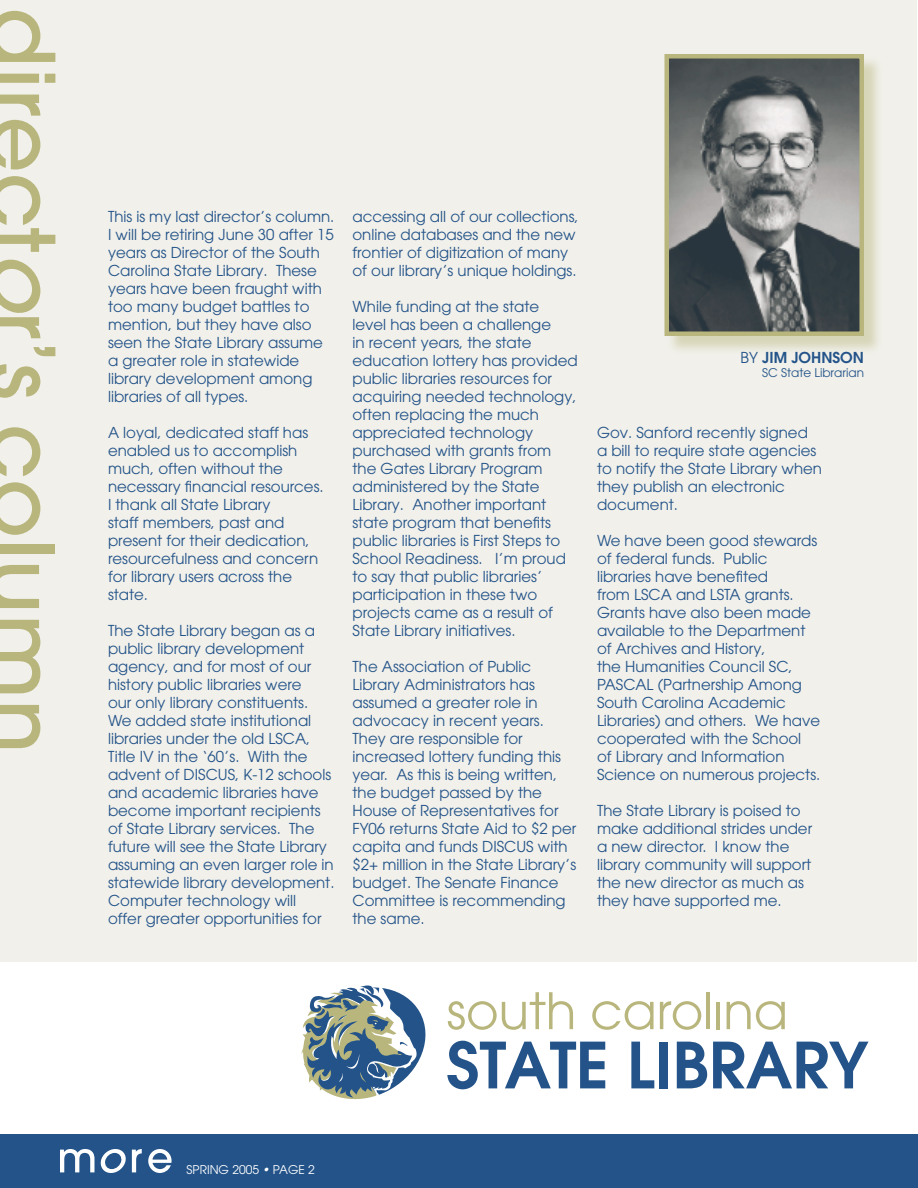
<style>
.page{position:relative;width:918px;height:1188px;background:#fff}
.page>*{position:absolute;margin:0;border:0;box-sizing:border-box;transform-origin:0 0}
.t1{font:500 87.75px "Avant Garde";color:#b8b67c}
.t2{font:15px/18px "Avant Garde";color:#235389}
.t3{font:600 15px "Avant Garde";color:#235389}
.t4{font:12px "Avant Garde";color:#235389}
.t5{font:12px "Avant Garde";color:#fff}
.s1{font-style:italic}
.s2{font-weight:400}
.s3{font-weight:500;font-style:italic}
</style>
<div class="page">
<div style="left:0;top:1134px;width:918px;height:54px;background:#235389"></div>
<div style="left:0;top:0;width:917px;height:962px;background:#f1f0ea"></div>
<div style="left:665px;top:55px;width:219px;height:302px;background:#b8b67c;opacity:.45"></div>
<img style="left:669px;top:59px;width:190px;height:272px">
<div style="left:664px;top:54px;width:200px;height:282px;border:4px solid #b8b67c"></div>
<svg style="left:60px;top:1149px;width:112px;height:24px"></svg>
<svg style="left:448px;top:992px;width:125px;height:38px"></svg>
<svg style="left:592px;top:1001px;width:62px;height:29px"></svg>
<svg style="left:660px;top:1001px;width:41px;height:29px"></svg>
<hr style="left:707px;top:992px;width:3px;height:37px;background:#b8b67c">
<hr style="left:717px;top:1002px;width:3px;height:27px;background:#b8b67c">
<svg style="left:727px;top:1001px;width:58px;height:29px"></svg>
<svg style="left:447px;top:1041px;width:158px;height:48px"></svg>
<svg style="left:631px;top:1042px;width:23px;height:46px"></svg>
<div style="left:659px;top:1042px;width:9px;height:46px;background:#235389"></div>
<svg style="left:677px;top:1042px;width:30px;height:46px"></svg>
<svg style="left:713px;top:1042px;width:155px;height:46px"></svg>
<svg style="left:302px;top:986px;width:124px;height:113px"></svg>
<h1 class="t1" style="left:77px;top:8px;width:748px;rotate:90deg">direct<span class="s1">o</span>r’s column</h1>
<p class="t2" style="left:108px;top:207px;width:228px">This is my last director’s column.<br>I will be retiring June 30 after 15 years as Director of the South<br>Carolina State Library. These years have been fraught with too many budget battles to mention, but they have also seen the State Library assume a greater role in statewide library development among libraries of all types.</p>
<p class="t2" style="left:108px;top:423px;width:217px">A loyal, dedicated staff has enabled us to accomplish much, often without the necessary financial resources.<br>I thank all State Library<br>staff members, past and present for their dedication, resourcefulness and concern for library users across the state.</p>
<p class="t2" style="left:108px;top:621px;width:228px">The State Library began as a public library development agency, and for most of our history public libraries were<br>our only library constituents.<br>We added state institutional libraries under the old LSCA,<br>Title IV in the ‘60’s. With the advent of DISCUS, K-12 schools and academic libraries have become important recipients of State Library services. The future will see the State Library assuming an even larger role in statewide library development.<br>Computer technology will<br>offer greater opportunities for</p>
<p class="t2" style="left:352px;top:207px;width:228px">accessing all of our collections, online databases and the new frontier of digitization of many of our library’s unique holdings.</p>
<p class="t2" style="left:352px;top:297px;width:227px">While funding at the state<br>level has been a challenge<br>in recent years, the state education lottery has provided public libraries resources for acquiring needed technology, often replacing the much appreciated technology purchased with grants from the Gates Library Program administered by the State<br>Library. Another important state program that benefits public libraries is First Steps to<br>School Readiness. I’m proud to say that public libraries’ participation in these two projects came as a result of<br>State Library initiatives.</p>
<p class="t2" style="left:352px;top:657px;width:225px">The Association of Public<br>Library Administrators has assumed a greater role in advocacy in recent years.<br>They are responsible for increased lottery funding this year. As this is being written, the budget passed by the<br>House of Representatives for<br>FY06 returns State Aid to $2 per capita and funds DISCUS with $2+ million in the State Library’s budget. The Senate Finance<br>Committee is recommending the same.</p>
<p class="t3" style="left:741px;top:348px;width:125px"><span class="s2">BY</span> JIM JOHNSON</p>
<p class="t4" style="left:762px;top:366px;width:103px">SC State Librarian</p>
<p class="t2" style="left:597px;top:423px;width:227px">Gov. Sanford recently signed<br>a bill to require state agencies to notify the State Library when they publish an electronic document.</p>
<p class="t2" style="left:597px;top:531px;width:225px">We have been good stewards of federal funds. Public libraries have benefited<br>from LSCA and LSTA grants.<br>Grants have also been made available to the Department of Archives and History,<br>the Humanities Council SC,<br>PASCAL (Partnership Among<br>South Carolina Academic<br>Libraries) and others. We have cooperated with the School<br>of Library and Information<br>Science on numerous projects.</p>
<p class="t2" style="left:597px;top:801px;width:217px">The State Library is poised to make additional strides under a new director. I know the library community will support the new director as much as they have supported me.</p>
<p class="t5" style="left:187px;top:1162px;width:130px">SPRING 2005 <span class="s3">•</span> PAGE 2</p>
</div>
